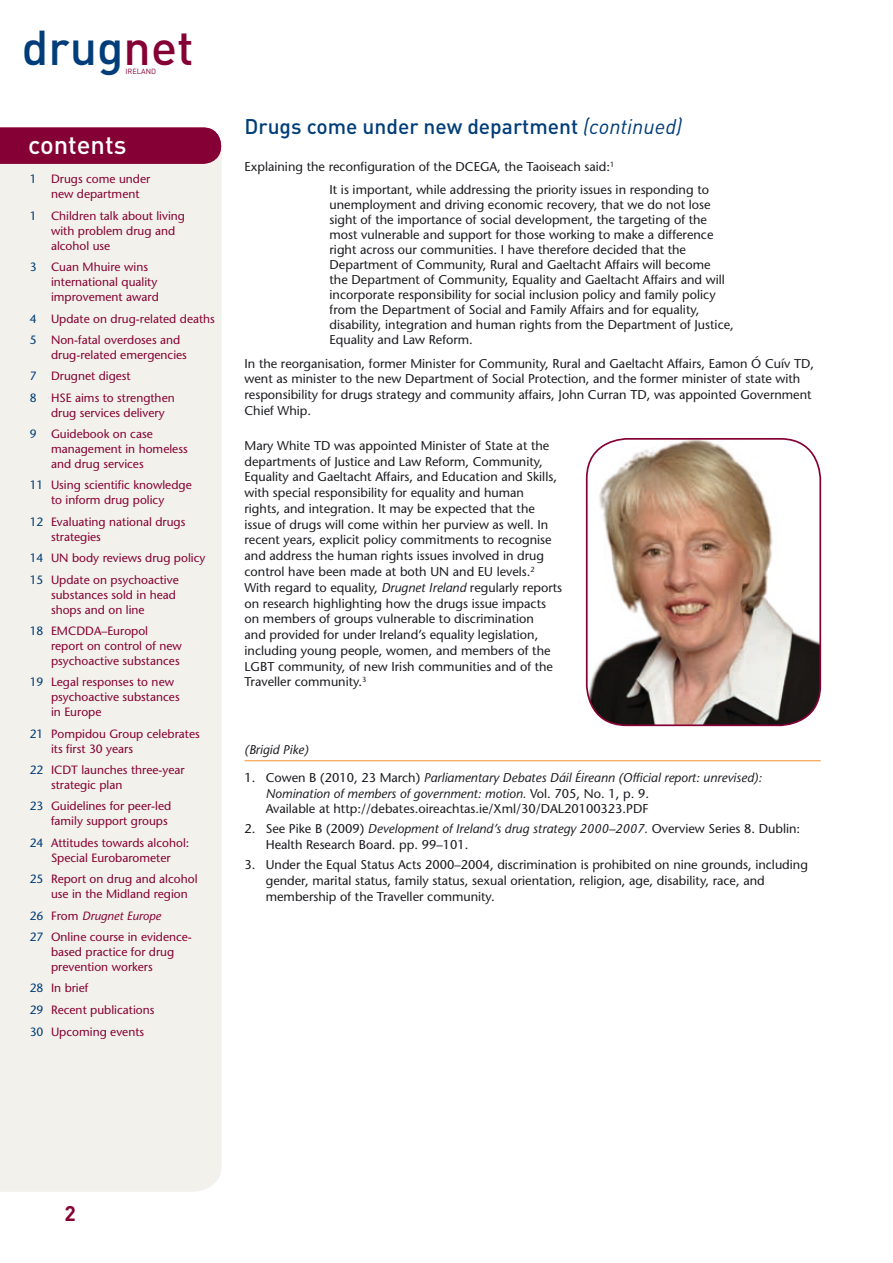
<style>
.page{position:relative;width:893px;height:1263px;background:#fff}
.page>*{position:absolute;margin:0;border:0;box-sizing:border-box;transform-origin:0 0}
.t1{font:500 48.3px "DIN";color:#003d79}
.t2{font:500 25.5px "DIN";color:#fff}
.t3{font:500 21px "DIN";color:#003d79}
.t4{font:700 21px "DIN";color:#850034}
.t5{font:12.75px/15.8px "Stone Sans";color:#1b1c20}
.t6{font:italic 12.75px "Stone Sans";color:#1b1c20}
.t7{font:12px/15px "Stone Sans";color:#850034}
.t8{font:7.35px "DIN";color:#850034}
.s1{color:#850034}
.s2{color:#003d79}
.s3{font-style:italic}
.s4{font-weight:400;font-style:italic}
</style>
<div class="page">
<div style="left:0;top:164px;width:221px;height:1027px;background:#f3f1eb"></div>
<div style="left:0;top:128px;width:221px;height:36px;background:#850034"></div>
<hr style="left:244px;top:760px;width:577px;height:1px;background:#f29431">
<img style="left:587px;top:439px;width:233px;height:286px">
<div style="left:586px;top:438px;width:235px;height:288px;border:2px solid #850034;border-radius:40px"></div>
<h1 class="t1" style="left:22px;top:17px;width:173px">drug<span class="s1">net</span></h1>
<p class="t8" style="left:126px;top:67px;width:32px">IRELAND</p>
<h2 class="t2" style="left:28px;top:128px;width:100px">contents</h2>
<p class="t7" style="left:51px;top:172px;width:101px;text-indent:-21px"><span class="s2">1</span> Drugs come under new department</p>
<p class="t7" style="left:51px;top:208px;width:136px;text-indent:-21px"><span class="s2">1</span> Children talk about living with problem drug and alcohol use</p>
<p class="t7" style="left:51px;top:259px;width:109px;text-indent:-21px"><span class="s2">3</span> Cuan Mhuire wins international quality improvement award</p>
<p class="t7" style="left:30px;top:308px;width:187px;line-height:21.5px"><span class="s2">4</span> Update on drug-related deaths<br><span class="s2">5</span> Non-fatal overdoses and</p>
<p class="t7" style="left:30px;top:344px;width:159px;line-height:21.3px;text-indent:21px">drug-related emergencies<br><span class="s2">7</span> Drugnet digest<br><span class="s2">8</span> HSE aims to strengthen</p>
<p class="t7" style="left:30px;top:402px;width:136px;line-height:21.5px;text-indent:21px">drug services delivery<br><span class="s2">9</span> Guidebook on case</p>
<p class="t7" style="left:51px;top:441px;width:138px">management in homeless and drug services</p>
<p class="t7" style="left:30px;top:478px;width:163px;text-align:center"><span class="s2">11</span> Using scientific knowledge to inform drug policy</p>
<p class="t7" style="left:51px;top:514px;width:136px;text-indent:-21px"><span class="s2">12</span> Evaluating national drugs strategies</p>
<p class="t7" style="left:30px;top:547px;width:177px;line-height:21.3px"><span class="s2">14</span> UN body reviews drug policy<br><span class="s2">15</span> Update on psychoactive</p>
<p class="t7" style="left:51px;top:587px;width:127px">substances sold in head shops and on line</p>
<p class="t7" style="left:51px;top:623px;width:132px;text-indent:-21px"><span class="s2">18</span> EMCDDA–Europol report on control of new psychoactive substances</p>
<p class="t7" style="left:51px;top:675px;width:130px;text-indent:-21px"><span class="s2">19</span> Legal responses to new psychoactive substances in Europe</p>
<p class="t7" style="left:51px;top:726px;width:150px;text-indent:-21px"><span class="s2">21</span> Pompidou Group celebrates its first 30 years</p>
<p class="t7" style="left:51px;top:762px;width:135px;text-indent:-21px"><span class="s2">22</span> ICDT launches three-year strategic plan</p>
<p class="t7" style="left:51px;top:799px;width:122px;text-indent:-21px"><span class="s2">23</span> Guidelines for peer-led family support groups</p>
<p class="t7" style="left:30px;top:835px;width:161px;text-align:center"><span class="s2">24</span> Attitudes towards alcohol:<br>Special Eurobarometer</p>
<p class="t7" style="left:51px;top:871px;width:148px;text-indent:-21px"><span class="s2">25</span> Report on drug and alcohol use in the Midland region</p>
<p class="t7" style="left:30px;top:905px;width:164px;line-height:21.3px"><span class="s2">26</span> From <span class="s3">Drugnet Europe<br></span><span class="s2">27</span> Online course in evidence-</p>
<p class="t7" style="left:51px;top:944px;width:125px">based practice for drug prevention workers</p>
<p class="t7" style="left:30px;top:977px;width:126px;line-height:21.8px"><span class="s2">28</span> In brief<br><span class="s2">29</span> Recent publications<br><span class="s2">30</span> Upcoming events</p>
<h3 class="t3" style="left:244px;top:113px;width:439px">Drugs come under new department <span class="s4">(continued)</span></h3>
<p class="t5" style="left:330px;top:155px;width:381px;line-height:22.8px;text-indent:-85px">Explaining the reconfiguration of the DCEGA, the Taoiseach said:<sup>1<br></sup>It is important, while addressing the priority issues in responding to</p>
<p class="t5" style="left:330px;top:197px;width:406px;line-height:15px">unemployment and driving economic recovery, that we do not lose sight of the importance of social development, the targeting of the most vulnerable and support for those working to make a difference right across our communities. I have therefore decided that the Department of Community, Rural and Gaeltacht Affairs will become<br>the Department of Community, Equality and Gaeltacht Affairs and will incorporate responsibility for social inclusion policy and family policy from the Department of Social and Family Affairs and for equality, disability, integration and human rights from the Department of Justice, Equality and Law Reform.</p>
<p class="t5" style="left:244px;top:355px;width:571px">In the reorganisation, former Minister for Community, Rural and Gaeltacht Affairs, Eamon Ó Cuív TD, went as minister to the new Department of Social Protection, and the former minister of state with responsibility for drugs strategy and community affairs, John Curran TD, was appointed Government Chief Whip.</p>
<p class="t5" style="left:244px;top:438px;width:319px">Mary White TD was appointed Minister of State at the departments of Justice and Law Reform, Community, Equality and Gaeltacht Affairs, and Education and Skills, with special responsibility for equality and human rights, and integration. It may be expected that the issue of drugs will come within her purview as well. In recent years, explicit policy commitments to recognise and address the human rights issues involved in drug control have been made at both UN and EU levels.<sup>2<br></sup>With regard to equality, <span class="s3">Drugnet Ireland</span> regularly reports on research highlighting how the drugs issue impacts on members of groups vulnerable to discrimination<br>and provided for under Ireland’s equality legislation, including young people, women, and members of the LGBT community, of new Irish communities and of the Traveller community.<sup>3</sup></p>
<p class="t6" style="left:244px;top:742px;width:66px">(Brigid Pike)</p>
<p class="t5" style="left:266px;top:769px;width:498px;text-indent:-21px">1. Cowen B (2010, 23 March) <span class="s3">Parliamentary Debates Dáil Éireann (Official report: unrevised):<br>Nomination of members of government: motion.</span> Vol. 705, No. 1, p. 9.<br>Available at http://debates.oireachtas.ie/Xml/30/DAL20100323.PDF</p>
<p class="t5" style="left:266px;top:821px;width:536px;text-indent:-21px">2. See Pike B (2009) <span class="s3">Development of Ireland’s drug strategy 2000–2007.</span> Overview Series 8. Dublin:<br>Health Research Board. pp. 99–101.</p>
<p class="t5" style="left:266px;top:857px;width:544px;text-indent:-21px">3. Under the Equal Status Acts 2000–2004, discrimination is prohibited on nine grounds, including gender, marital status, family status, sexual orientation, religion, age, disability, race, and membership of the Traveller community.</p>
<h3 class="t4" style="left:65px;top:1199px;width:13px">2</h3>
</div>
